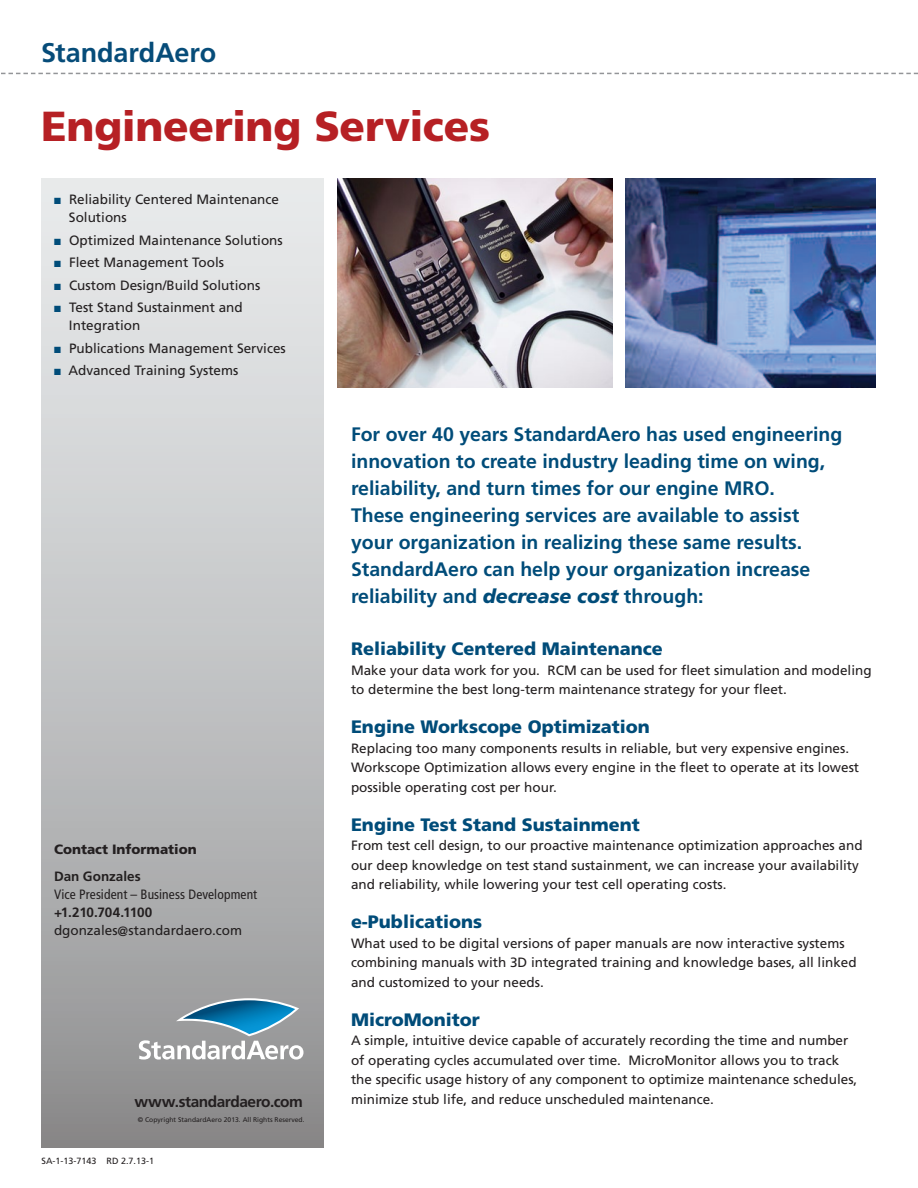
<style>
.page{position:relative;width:918px;height:1188px;background:#fff}
.page>*{position:absolute;margin:0;border:0;box-sizing:border-box;transform-origin:0 0}
.t1{font:900 42px "Frutiger";letter-spacing:-.005em;color:#b62024}
.t2{font:700 27px "Frutiger";letter-spacing:-.005em;color:#064c79}
.t3{font:700 19.5px/27px "Frutiger";color:#004c79}
.t4{font:900 18px "Frutiger";color:#004c79}
.t5{font:700 15.45px "Frutiger";letter-spacing:-.03em;color:#231f20}
.t6{font:13.5px/19.5px "Frutiger";color:#231f20}
.t7{font:condensed 13.5px "Frutiger";letter-spacing:.01em;color:#231f20}
.t8{font:900 13.5px "Frutiger";color:#231f20}
.t9{font:700 13.5px "Frutiger";letter-spacing:-.02em;color:#231f20}
.t10{font:700 13.5px "Frutiger";color:#231f20}
.t11{font:9px "Frutiger";color:#231f20}
.t12{font:6.75px "Frutiger";color:#231f20}
.s1{color:#004c79}
.s2{font-weight:900;font-style:italic}
</style>
<div class="page">
<div style="left:41px;top:178px;width:282px;height:970px;background:linear-gradient(to bottom,#eff1f3,#919192)"></div>
<img style="left:338px;top:178px;width:274px;height:210px">
<svg style="left:1px;top:73px;width:917px;height:1px"></svg>
<svg style="left:139px;top:998px;width:164px;height:62px;background:#8da4b0"></svg>
<img style="left:626px;top:178px;width:249px;height:210px">
<p class="t2" style="left:41px;top:36px;width:177px">StandardAero</p>
<p class="t1" style="left:41px;top:101px;width:451px">Engineering Services</p>
<p class="t6" style="left:69px;top:191px;width:212px;line-height:18px;text-indent:-15px"><span class="s1">■</span> Reliability Centered Maintenance<br>Solutions</p>
<p class="t6" style="left:54px;top:230px;width:230px"><span class="s1">■</span> Optimized Maintenance Solutions</p>
<p class="t6" style="left:54px;top:253px;width:172px"><span class="s1">■</span> Fleet Management Tools</p>
<p class="t6" style="left:54px;top:275px;width:208px"><span class="s1">■</span> Custom Design/Build Solutions</p>
<p class="t6" style="left:69px;top:299px;width:175px;line-height:18px;text-indent:-15px"><span class="s1">■</span> Test Stand Sustainment and<br>Integration</p>
<p class="t6" style="left:54px;top:338px;width:233px"><span class="s1">■</span> Publications Management Services</p>
<p class="t6" style="left:54px;top:361px;width:186px"><span class="s1">■</span> Advanced Training Systems</p>
<p class="t8" style="left:54px;top:841px;width:144px">Contact Information</p>
<p class="t10" style="left:54px;top:868px;width:88px">Dan Gonzales</p>
<p class="t7" style="left:54px;top:886px;width:205px">Vice President – Business Development</p>
<p class="t9" style="left:54px;top:904px;width:100px">+1.210.704.1100</p>
<p class="t6" style="left:54px;top:920px;width:190px">dgonzales@standardaero.com</p>
<p class="t3" style="left:351px;top:420px;width:493px">For over 40 years StandardAero has used engineering innovation to create industry leading time on wing, reliability, and turn times for our engine MRO.<br>These engineering services are available to assist your organization in realizing these same results.<br>StandardAero can help your organization increase reliability and <span class="s2">decrease cost</span> through:</p>
<p class="t4" style="left:351px;top:638px;width:313px">Reliability Centered Maintenance</p>
<p class="t6" style="left:351px;top:660px;width:522px">Make your data work for you. RCM can be used for fleet simulation and modeling to determine the best long-term maintenance strategy for your fleet.</p>
<p class="t4" style="left:351px;top:716px;width:300px">Engine Workscope Optimization</p>
<p class="t6" style="left:351px;top:738px;width:510px">Replacing too many components results in reliable, but very expensive engines.<br>Workscope Optimization allows every engine in the fleet to operate at its lowest possible operating cost per hour.</p>
<p class="t4" style="left:351px;top:814px;width:290px">Engine Test Stand Sustainment</p>
<p class="t6" style="left:351px;top:836px;width:513px">From test cell design, to our proactive maintenance optimization approaches and our deep knowledge on test stand sustainment, we can increase your availability and reliability, while lowering your test cell operating costs.</p>
<p class="t4" style="left:351px;top:911px;width:133px">e-Publications</p>
<p class="t6" style="left:351px;top:933px;width:507px">What used to be digital versions of paper manuals are now interactive systems combining manuals with 3D integrated training and knowledge bases, all linked and customized to your needs.</p>
<p class="t4" style="left:351px;top:1009px;width:130px">MicroMonitor</p>
<p class="t6" style="left:351px;top:1031px;width:508px">A simple, intuitive device capable of accurately recording the time and number of operating cycles accumulated over time. MicroMonitor allows you to track the specific usage history of any component to optimize maintenance schedules,</p>
<p class="t5" style="left:135px;top:1092px;width:170px">www.standardaero.com</p>
<p class="t6" style="left:351px;top:1089px;width:365px">minimize stub life, and reduce unscheduled maintenance.</p>
<p class="t12" style="left:138px;top:1116px;width:168px">© Copyright StandardAero 2013. All Rights Reserved.</p>
<p class="t11" style="left:42px;top:1156px;width:114px">SA-1-13-7143 RD 2.7.13-1</p>
</div>
